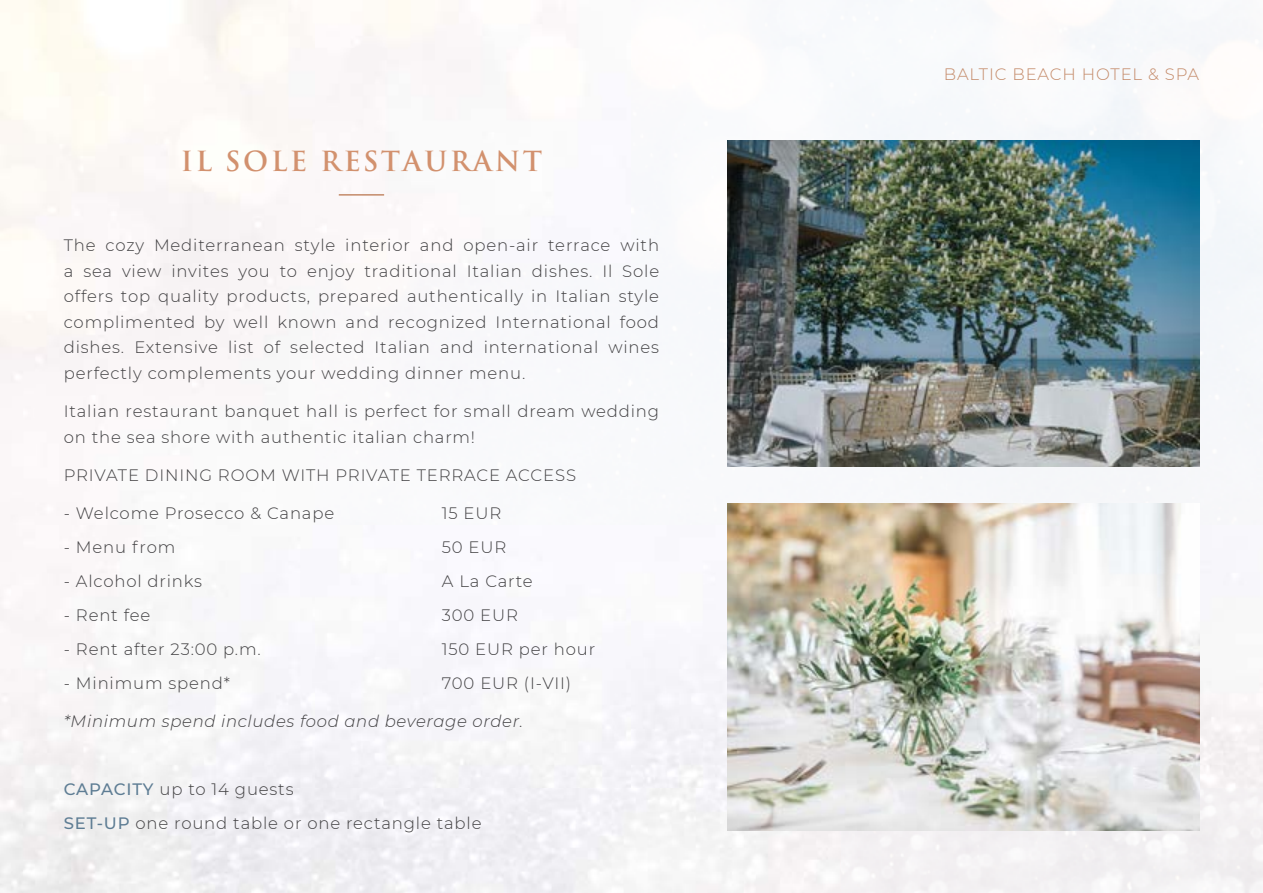
<style>
.page{position:relative;width:1263px;height:893px;background:#fff}
.page>*{position:absolute;margin:0;border:0;box-sizing:border-box;transform-origin:0 0}
.t1{font:600 27px "Trajan Pro 3";letter-spacing:.1em;color:#d2916e}
.t2{font:300 16.5px/25.5px "Montserrat";letter-spacing:.05em;color:#414042}
.t3{font:italic 300 16.5px "Montserrat";letter-spacing:.04em;color:#414042}
.t4{font:300 16.5px "Montserrat";letter-spacing:.05em;color:#c48a69}
.s1{font-weight:500;color:#5e7d94}
</style>
<div class="page">
<img style="left:0;top:1px;width:1263px;height:892px">
<img style="left:727px;top:141px;width:473px;height:326px">
<img style="left:727px;top:504px;width:473px;height:326px">
<hr style="left:339px;top:194px;width:45px;height:2px;background:#c48a69">
<h1 class="t1" style="left:181px;top:141px;width:363px">IL SOLE RESTAURANT</h1>
<p class="t2" style="left:64px;top:232px;width:597px;text-align:justify">The cozy Mediterranean style interior and open-air terrace with a sea view invites you to enjoy traditional Italian dishes. Il Sole offers top quality products, prepared authentically in Italian style complimented by well known and recognized International food dishes. Extensive list of selected Italian and international wines perfectly complements your wedding dinner menu.</p>
<p class="t2" style="left:64px;top:398px;width:597px">Italian restaurant banquet hall is perfect for small dream wedding on the sea shore with authentic italian charm!</p>
<p class="t2" style="left:64px;top:462px;width:514px">PRIVATE DINING ROOM WITH PRIVATE TERRACE ACCESS</p>
<p class="t2" style="left:64px;top:500px;width:272px">- Welcome Prosecco &amp; Canape</p>
<p class="t2" style="left:442px;top:500px;width:61px">15 EUR</p>
<p class="t2" style="left:64px;top:534px;width:113px">- Menu from</p>
<p class="t2" style="left:442px;top:534px;width:66px">50 EUR</p>
<p class="t2" style="left:64px;top:568px;width:140px">- Alcohol drinks</p>
<p class="t2" style="left:442px;top:568px;width:92px">A La Carte</p>
<p class="t2" style="left:64px;top:602px;width:88px">- Rent fee</p>
<p class="t2" style="left:442px;top:602px;width:78px">300 EUR</p>
<p class="t2" style="left:64px;top:636px;width:198px">- Rent after 23:00 p.m.</p>
<p class="t2" style="left:442px;top:636px;width:155px">150 EUR per hour</p>
<p class="t2" style="left:64px;top:670px;width:168px">- Minimum spend*</p>
<p class="t2" style="left:442px;top:670px;width:131px">700 EUR (I-VII)</p>
<p class="t3" style="left:64px;top:710px;width:461px">*Minimum spend includes food and beverage order.</p>
<p class="t2" style="left:64px;top:772px;width:419px;line-height:34px"><span class="s1">CAPACITY</span> up to 14 guests<br><span class="s1">SET-UP</span> one round table or one rectangle table</p>
<p class="t4" style="left:944px;top:63px;width:257px">BALTIC BEACH HOTEL &amp; SPA</p>
</div>
